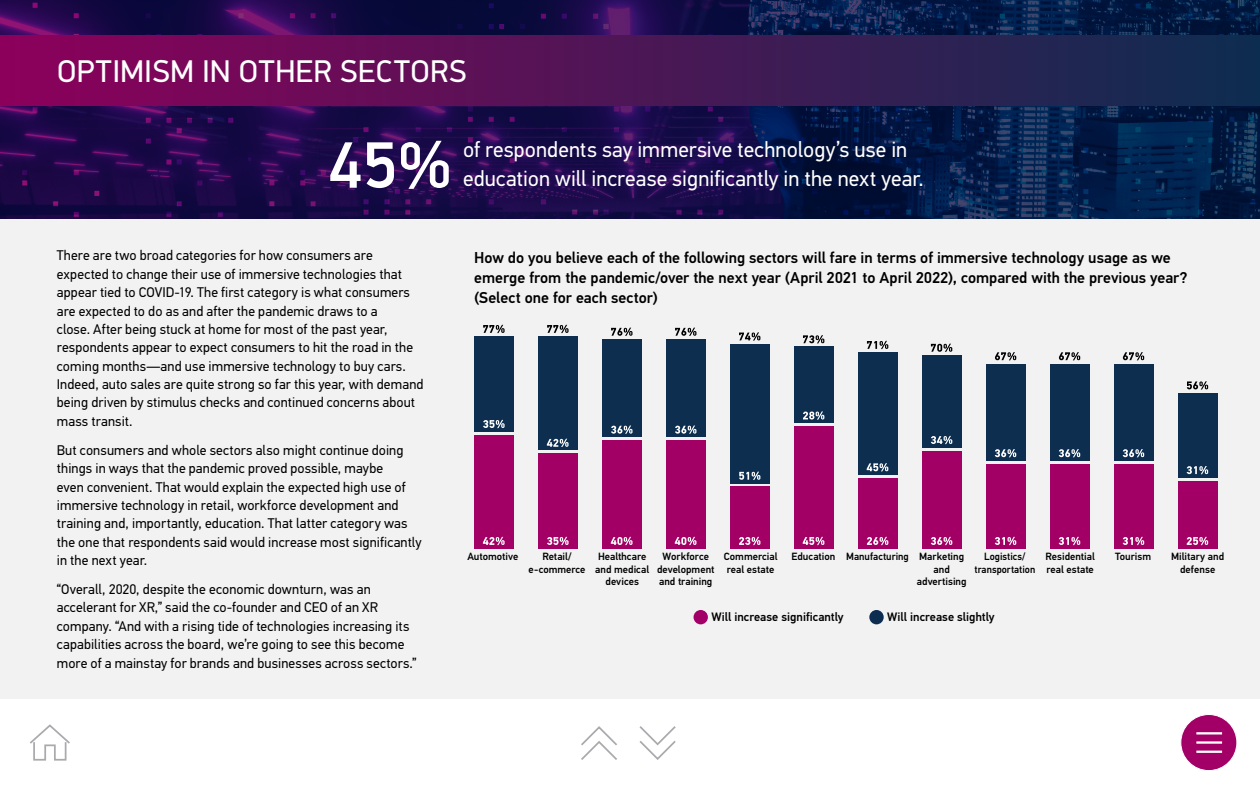
<style>
.page{position:relative;width:1260px;height:788px;background:#fff}
.page>*{position:absolute;margin:0;border:0;box-sizing:border-box;transform-origin:0 0}
.t1{font:500 65.8px "PF Din Display Pro";color:#fff}
.Page_Headers{font:31.5px "PF Din Display Pro";letter-spacing:.015em;color:#fff}
.Body{font:21.88px "PF Din Text Pro";letter-spacing:.005em;color:#fff}
.Question{font:500 15.75px/20.1px "PF Din Text Pro";color:#000}
.Body-2{font:14px/18.4px "PF Din Text Pro";letter-spacing:.005em;color:#000}
.Question-2{font:500 12.25px "PF Din Text Pro";color:#000}
.Chart_Label_Text_sma{font:500 10.5px/12.2px "PF Din Text Pro";color:#000;text-align:center}
.Chart_Label_Text_sma-2{font:500 10.5px/12.2px "PF Din Text Pro";color:#000;text-align:center;scale:.95 1}
</style>
<div class="page">
<svg style="left:639px;top:726px;width:37px;height:34px"></svg>
<svg style="left:581px;top:726px;width:36px;height:34px"></svg>
<svg style="left:30px;top:724px;width:40px;height:37px"></svg>
<div style="left:1181px;top:714px;width:56px;height:56px;background:#a20067;border-radius:50%"></div>
<div style="left:1180px;top:714px;width:57px;height:57px;border:1px solid #fff;border-radius:50%"></div>
<hr style="left:1196px;top:732px;width:26px;height:2px;background:#fff">
<hr style="left:1196px;top:750px;width:26px;height:2px;background:#fff">
<hr style="left:1196px;top:741px;width:26px;height:2px;background:#fff">
<div style="left:0;top:0;width:1260px;height:698px;background:#f2f2f2"></div>
<svg style="left:0;top:0;width:1260px;height:219px;background:#14114a"></svg>
<div style="left:0;top:35px;width:1260px;height:70px;background:linear-gradient(to right,#8c005b,#0d2d50)"></div>
<div style="left:474px;top:434px;width:40px;height:114px;background:#a30066"></div>
<div style="left:474px;top:336px;width:40px;height:95px;background:#0d2e4f"></div>
<div style="left:538px;top:453px;width:40px;height:95px;background:#a30066"></div>
<div style="left:538px;top:336px;width:40px;height:114px;background:#0d2e4f"></div>
<div style="left:602px;top:440px;width:40px;height:108px;background:#a30066"></div>
<div style="left:602px;top:339px;width:40px;height:98px;background:#0d2e4f"></div>
<div style="left:666px;top:440px;width:40px;height:108px;background:#a30066"></div>
<div style="left:666px;top:339px;width:40px;height:98px;background:#0d2e4f"></div>
<div style="left:730px;top:486px;width:40px;height:62px;background:#a30066"></div>
<div style="left:730px;top:344px;width:40px;height:139px;background:#0d2e4f"></div>
<div style="left:794px;top:426px;width:40px;height:122px;background:#a30066"></div>
<div style="left:794px;top:347px;width:40px;height:76px;background:#0d2e4f"></div>
<div style="left:858px;top:478px;width:40px;height:70px;background:#a30066"></div>
<div style="left:858px;top:352px;width:40px;height:122px;background:#0d2e4f"></div>
<div style="left:922px;top:450px;width:39px;height:98px;background:#a30066"></div>
<div style="left:922px;top:355px;width:39px;height:92px;background:#0d2e4f"></div>
<div style="left:986px;top:463px;width:39px;height:85px;background:#a30066"></div>
<div style="left:986px;top:363px;width:39px;height:97px;background:#0d2e4f"></div>
<div style="left:1050px;top:463px;width:39px;height:85px;background:#a30066"></div>
<div style="left:1050px;top:363px;width:39px;height:97px;background:#0d2e4f"></div>
<div style="left:1114px;top:463px;width:39px;height:85px;background:#a30066"></div>
<div style="left:1114px;top:363px;width:39px;height:97px;background:#0d2e4f"></div>
<div style="left:1178px;top:480px;width:39px;height:68px;background:#a30066"></div>
<div style="left:1178px;top:393px;width:39px;height:84px;background:#0d2e4f"></div>
<svg style="left:483px;top:537px;width:22px;height:8px"></svg>
<svg style="left:483px;top:420px;width:22px;height:8px"></svg>
<svg style="left:483px;top:325px;width:22px;height:8px"></svg>
<svg style="left:547px;top:537px;width:22px;height:8px"></svg>
<svg style="left:547px;top:438px;width:22px;height:9px"></svg>
<svg style="left:547px;top:325px;width:22px;height:8px"></svg>
<svg style="left:611px;top:537px;width:22px;height:8px"></svg>
<svg style="left:611px;top:425px;width:22px;height:9px"></svg>
<svg style="left:611px;top:327px;width:22px;height:9px"></svg>
<svg style="left:675px;top:537px;width:21px;height:8px"></svg>
<svg style="left:675px;top:425px;width:21px;height:9px"></svg>
<svg style="left:675px;top:327px;width:21px;height:9px"></svg>
<svg style="left:739px;top:537px;width:21px;height:8px"></svg>
<svg style="left:739px;top:471px;width:21px;height:9px"></svg>
<svg style="left:739px;top:332px;width:21px;height:8px"></svg>
<svg style="left:803px;top:537px;width:21px;height:8px"></svg>
<svg style="left:803px;top:411px;width:21px;height:8px"></svg>
<svg style="left:803px;top:335px;width:21px;height:8px"></svg>
<svg style="left:867px;top:537px;width:21px;height:8px"></svg>
<svg style="left:867px;top:463px;width:21px;height:8px"></svg>
<svg style="left:867px;top:341px;width:21px;height:8px"></svg>
<svg style="left:931px;top:537px;width:21px;height:8px"></svg>
<svg style="left:931px;top:436px;width:21px;height:8px"></svg>
<svg style="left:931px;top:343px;width:21px;height:9px"></svg>
<svg style="left:995px;top:537px;width:21px;height:8px"></svg>
<svg style="left:995px;top:449px;width:21px;height:8px"></svg>
<svg style="left:995px;top:352px;width:21px;height:8px"></svg>
<svg style="left:1059px;top:537px;width:21px;height:8px"></svg>
<svg style="left:1059px;top:449px;width:21px;height:8px"></svg>
<svg style="left:1059px;top:352px;width:21px;height:8px"></svg>
<svg style="left:1123px;top:537px;width:21px;height:8px"></svg>
<svg style="left:1123px;top:449px;width:21px;height:8px"></svg>
<svg style="left:1123px;top:352px;width:21px;height:8px"></svg>
<svg style="left:1187px;top:537px;width:21px;height:8px"></svg>
<svg style="left:1187px;top:466px;width:21px;height:8px"></svg>
<svg style="left:1187px;top:381px;width:21px;height:8px"></svg>
<div style="left:694px;top:610px;width:14px;height:14px;background:#a20067;border-radius:50%"></div>
<div style="left:869px;top:610px;width:15px;height:14px;background:#0c2d50;border-radius:50%"></div>
<p class="Page_Headers" style="left:57px;top:53px;width:411px">OPTIMISM IN OTHER SECTORS</p>
<p class="t1" style="left:328px;top:126px;width:125px">45%</p>
<p class="Body" style="left:463px;top:137px;width:446px">of respondents say immersive technology’s use in</p>
<p class="Body" style="left:463px;top:166px;width:462px">education will increase significantly in the next year.</p>
<p class="Body-2" style="left:57px;top:246px;width:368px">There are two broad categories for how consumers are expected to change their use of immersive technologies that appear tied to COVID-19. The first category is what consumers are expected to do as and after the pandemic draws to a<br>close. After being stuck at home for most of the past year, respondents appear to expect consumers to hit the road in the coming months—and use immersive technology to buy cars.<br>Indeed, auto sales are quite strong so far this year, with demand being driven by stimulus checks and continued concerns about mass transit.</p>
<p class="Body-2" style="left:57px;top:441px;width:366px">But consumers and whole sectors also might continue doing things in ways that the pandemic proved possible, maybe<br>even convenient. That would explain the expected high use of immersive technology in retail, workforce development and training and, importantly, education. That latter category was the one that respondents said would increase most significantly in the next year.</p>
<p class="Body-2" style="left:57px;top:580px;width:361px">“Overall, 2020, despite the economic downturn, was an accelerant for XR,” said the co-founder and CEO of an XR company. “And with a rising tide of technologies increasing its capabilities across the board, we’re going to see this become more of a mainstay for brands and businesses across sectors.”</p>
<p class="Question" style="left:474px;top:247px;width:715px">How do you believe each of the following sectors will fare in terms of immersive technology usage as we emerge from the pandemic/over the next year (April 2021 to April 2022), compared with the previous year? (Select one for each sector)</p>
<p class="Chart_Label_Text_sma" style="left:467px;top:550px;width:53px">Automotive</p>
<p class="Chart_Label_Text_sma" style="left:663px;top:550px;width:48px">Workforce</p>
<p class="Chart_Label_Text_sma" style="left:846px;top:550px;width:64px">Manufacturing</p>
<p class="Chart_Label_Text_sma" style="left:657px;top:563px;width:59px;text-align:left">development and training</p>
<p class="Chart_Label_Text_sma" style="left:529px;top:550px;width:58px">Retail/ e-commerce</p>
<p class="Chart_Label_Text_sma" style="left:917px;top:550px;width:51px">Marketing and advertising</p>
<p class="Chart_Label_Text_sma" style="left:598px;top:550px;width:50px">Healthcare</p>
<p class="Chart_Label_Text_sma" style="left:1115px;top:550px;width:38px">Tourism</p>
<p class="Chart_Label_Text_sma" style="left:595px;top:563px;width:55px">and medical devices</p>
<p class="Chart_Label_Text_sma" style="left:792px;top:550px;width:45px">Education</p>
<p class="Chart_Label_Text_sma" style="left:1171px;top:550px;width:54px">Military and defense</p>
<p class="Question-2" style="left:712px;top:609px;width:134px">Will increase significantly</p>
<p class="Question-2" style="left:887px;top:609px;width:109px">Will increase slightly</p>
<p class="Chart_Label_Text_sma" style="left:724px;top:550px;width:55px;text-align:left">Commercial real estate</p>
<p class="Chart_Label_Text_sma" style="left:1046px;top:550px;width:51px;text-align:left">Residential real estate</p>
<p class="Chart_Label_Text_sma-2" style="left:975px;top:550px;width:65px">Logistics/ transportation</p>
</div>
